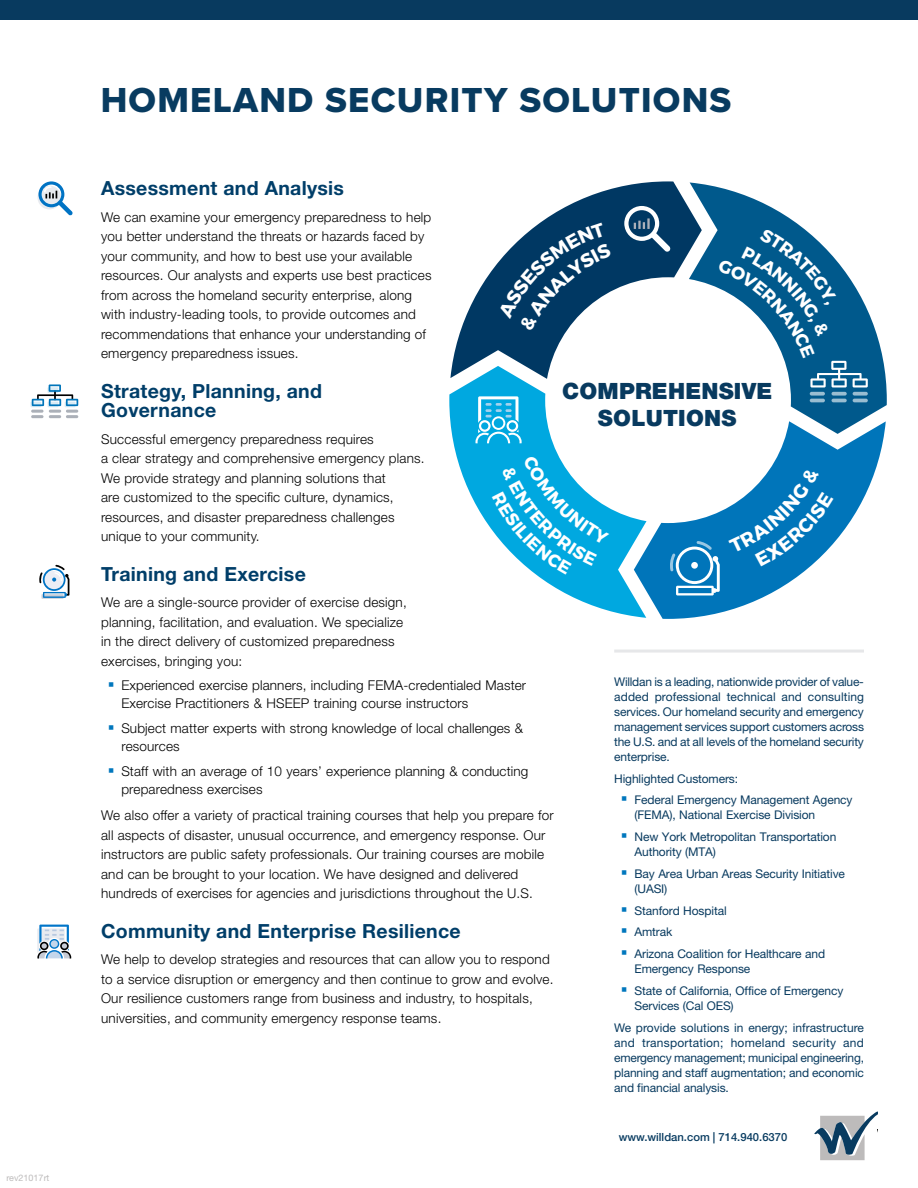
<style>
.page{position:relative;width:918px;height:1188px;background:#fff}
.page>*{position:absolute;margin:0;border:0;box-sizing:border-box;transform-origin:0 0}
.t1{font:36px "Proxima Nova Extrabld";letter-spacing:.035em;color:#083b60}
.t2{font:700 25.95px/26.7px "Montserrat";color:#003863;text-align:center}
.t3{font:900 22.5px "Helvetica Neue LT Std";letter-spacing:.01em;color:#083a5f}
.Body{font:700 19.5px/19.5px "Helvetica Neue LT Std";letter-spacing:.015em;color:#003e69}
.Body-2{font:300 13.5px/19.5px "Helvetica Neue LT Std";letter-spacing:.015em;color:#000}
.Willdan_Blurb_Body{font:12px/15px "Helvetica Neue LT Std";letter-spacing:-.01em;color:#083a5f}
.Body-3{font:500 11.25px "Helvetica Neue LT Std";color:#083b60}
.t4{font:9px "Helvetica Neue LT Std";color:#bdbbbb}
</style>
<div class="page">
<svg style="left:449px;top:379px;width:185px;height:238px"></svg>
<svg style="left:634px;top:434px;width:251px;height:185px"></svg>
<svg style="left:702px;top:184px;width:185px;height:250px"></svg>
<svg style="left:450px;top:181px;width:252px;height:198px"></svg>
<hr style="left:810px;top:399px;width:15px;height:3px;background:#99bdd1;border-radius:2px">
<hr style="left:832px;top:399px;width:15px;height:3px;background:#99bdd1;border-radius:2px">
<svg style="left:810px;top:392px;width:15px;height:4px"></svg>
<svg style="left:832px;top:392px;width:15px;height:4px"></svg>
<hr style="left:853px;top:399px;width:15px;height:3px;background:#99bdd1;border-radius:2px">
<svg style="left:853px;top:392px;width:15px;height:4px"></svg>
<svg style="left:475px;top:396px;width:47px;height:47px"></svg>
<svg style="left:624px;top:206px;width:47px;height:46px"></svg>
<svg style="left:669px;top:541px;width:51px;height:54px"></svg>
<svg style="left:37px;top:925px;width:34px;height:34px"></svg>
<div style="left:42px;top:594px;width:22px;height:5px;background:#d4d8df"></div>
<svg style="left:39px;top:565px;width:30px;height:33px"></svg>
<div style="left:30px;top:402px;width:11px;height:5px;background:#eaf4f9"></div>
<svg style="left:31px;top:384px;width:47px;height:34px"></svg>
<svg style="left:37px;top:181px;width:36px;height:35px"></svg>
<svg style="left:814px;top:1112px;width:64px;height:48px"></svg>
<div style="left:0;top:0;width:918px;height:20px;background:#083a5f"></div>
<hr style="left:614px;top:650px;width:250px;height:3px;background:#e6e7e9">
<div style="left:560px;top:359px;width:214px;height:90px;background:#fff"></div>
<svg style="left:492px;top:455px;width:117px;height:120px"></svg>
<svg style="left:728px;top:467px;width:105px;height:100px;background:#1e85c2"></svg>
<svg style="left:498px;top:222px;width:114px;height:109px;background:#26557a"></svg>
<svg style="left:718px;top:228px;width:150px;height:159px"></svg>
<p class="t4" style="left:6px;top:1172px;width:45px">rev21017rt</p>
<p class="t1" style="left:101px;top:74px;width:632px">HOMELAND SECURITY SOLUTIONS</p>
<p class="Body" style="left:101px;top:178px;width:244px">Assessment and Analysis</p>
<p class="Body-2" style="left:101px;top:207px;width:332px">We can examine your emergency preparedness to help you better understand the threats or hazards faced by your community, and how to best use your available resources. Our analysts and experts use best practices from across the homeland security enterprise, along with industry-leading tools, to provide outcomes and recommendations that enhance your understanding of emergency preparedness issues.</p>
<p class="Body" style="left:101px;top:381px;width:222px">Strategy, Planning, and<br>Governance</p>
<p class="Body-2" style="left:101px;top:429px;width:325px">Successful emergency preparedness requires<br>a clear strategy and comprehensive emergency plans.</p>
<p class="Body-2" style="left:101px;top:468px;width:295px">We provide strategy and planning solutions that are customized to the specific culture, dynamics, resources, and disaster preparedness challenges unique to your community.</p>
<p class="Body" style="left:101px;top:564px;width:206px">Training and Exercise</p>
<p class="Body-2" style="left:101px;top:592px;width:307px">We are a single-source provider of exercise design, planning, facilitation, and evaluation. We specialize in the direct delivery of customized preparedness exercises, bringing you:</p>
<p class="Body-2" style="left:121px;top:676px;width:406px;line-height:18px">Experienced exercise planners, including FEMA-credentialed Master<br>Exercise Practitioners &amp; HSEEP training course instructors</p>
<p class="Body-2" style="left:121px;top:719px;width:403px;line-height:18px">Subject matter experts with strong knowledge of local challenges &amp; resources</p>
<p class="Body-2" style="left:121px;top:762px;width:409px;line-height:18px">Staff with an average of 10 years’ experience planning &amp; conducting preparedness exercises</p>
<p class="Body-2" style="left:101px;top:805px;width:454px">We also offer a variety of practical training courses that help you prepare for all aspects of disaster, unusual occurrence, and emergency response. Our instructors are public safety professionals. Our training courses are mobile and can be brought to your location. We have designed and delivered hundreds of exercises for agencies and jurisdictions throughout the U.S.</p>
<p class="Body" style="left:101px;top:921px;width:361px">Community and Enterprise Resilience</p>
<p class="Body-2" style="left:101px;top:949px;width:454px">We help to develop strategies and resources that can allow you to respond to a service disruption or emergency and then continue to grow and evolve.<br>Our resilience customers range from business and industry, to hospitals, universities, and community emergency response teams.</p>
<p class="t3" style="left:562px;top:378px;width:212px">COMPREHENSIVE</p>
<p class="t3" style="left:598px;top:405px;width:140px">SOLUTIONS</p>
<h2 class="t2" style="left:592px;top:387px;width:155px">SECURITY<br>SOLUTIONS</h2>
<p class="Willdan_Blurb_Body" style="left:614px;top:674px;width:251px;text-align:justify">Willdan is a leading, nationwide provider of value&shy;added professional technical and consulting services. Our homeland security and emergency management services support customers across the U.S. and at all levels of the homeland security enterprise.</p>
<p class="Willdan_Blurb_Body" style="left:614px;top:771px;width:125px">Highlighted Customers:</p>
<p class="Willdan_Blurb_Body" style="left:634px;top:793px;width:220px">Federal Emergency Management Agency (FEMA), National Exercise Division</p>
<p class="Willdan_Blurb_Body" style="left:634px;top:829px;width:203px">New York Metropolitan Transportation<br>Authority (MTA)</p>
<p class="Willdan_Blurb_Body" style="left:634px;top:866px;width:212px">Bay Area Urban Areas Security Initiative (UASI)</p>
<p class="Willdan_Blurb_Body" style="left:634px;top:903px;width:94px">Stanford Hospital</p>
<p class="Willdan_Blurb_Body" style="left:634px;top:925px;width:39px">Amtrak</p>
<p class="Willdan_Blurb_Body" style="left:634px;top:946px;width:192px">Arizona Coalition for Healthcare and<br>Emergency Response</p>
<p class="Willdan_Blurb_Body" style="left:634px;top:983px;width:211px">State of California, Office of Emergency<br>Services (Cal OES)</p>
<p class="Willdan_Blurb_Body" style="left:614px;top:1020px;width:251px;text-align:justify">We provide solutions in energy; infrastructure and transportation; homeland security and emergency management; municipal engineering, planning and staff augmentation; and economic and financial analysis.</p>
<p class="Body-3" style="left:619px;top:1130px;width:170px">www.willdan.com | 714.940.6370</p>
</div>
